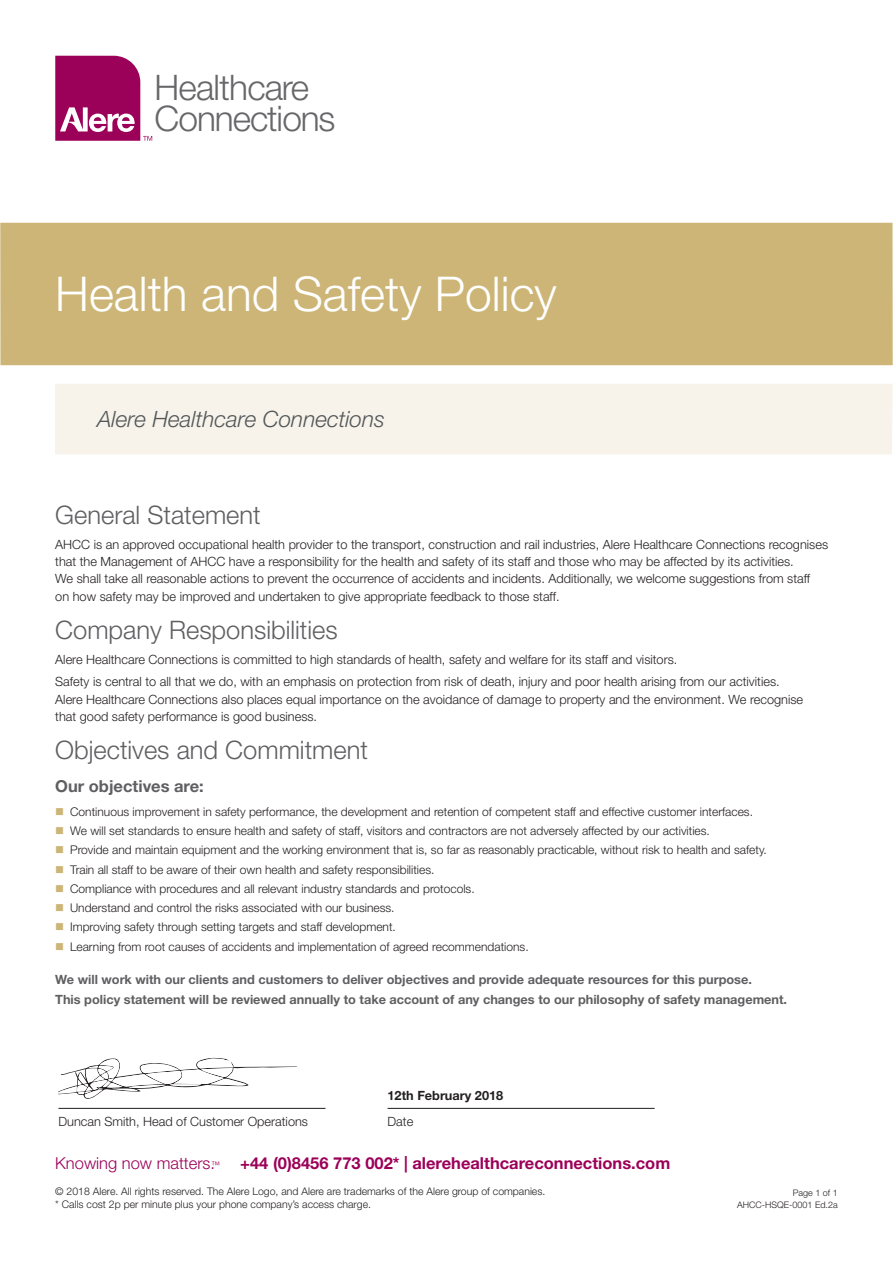
<style>
.page{position:relative;width:893px;height:1263px;background:#fff}
.page>*{position:absolute;margin:0;border:0;box-sizing:border-box;transform-origin:0 0}
.t1{font:300 48px "Helvetica Neue LT Std";color:#fff}
.t2{font:300 35.25px/31.8px "Helvetica Neue LT Std";letter-spacing:-.03em;color:#67676a}
.t3{font:300 25.5px "Helvetica Neue LT Std";color:#5f5f62}
.t4{font:italic 300 22.5px "Helvetica Neue LT Std";color:#535759}
.t5{font:700 16.5px "Helvetica Neue LT Std";color:#9c0159}
.t6{font:700 16.5px "Helvetica Neue LT Std";color:#5f5f62}
.t7{font:300 12.75px/17.2px "Helvetica Neue LT Std";color:#231f20}
.t8{font:700 12.75px/20.7px "Helvetica Neue LT Std";color:#5f5f62}
.t9{font:700 12.75px "Helvetica Neue LT Std";color:#231f20}
.t10{font:300 12px/19.4px "Helvetica Neue LT Std";color:#231f20}
.t11{font:300 10.5px/13.5px "Helvetica Neue LT Std";color:#231f20}
.t12{font:300 9px "Helvetica Neue LT Std";color:#231f20}
.s1{font-weight:300}
.s2{font-weight:300;font-size:9px}
</style>
<div class="page">
<div style="left:0;top:223px;width:893px;height:142px;background:#ccb576"></div>
<div style="left:55px;top:384px;width:838px;height:70px;background:#f7f3ea"></div>
<svg style="left:55px;top:56px;width:97px;height:85px"></svg>
<hr style="left:388px;top:1108px;width:267px;height:1px;background:#231f20">
<hr style="left:58px;top:1108px;width:267px;height:1px;background:#231f20">
<svg style="left:58px;top:1058px;width:239px;height:41px"></svg>
<h2 class="t2" style="left:154px;top:70px;width:183px">Healthcare<br>Connections</h2>
<h1 class="t1" style="left:55px;top:265px;width:503px">Health and Safety Policy</h1>
<h3 class="t4" style="left:97px;top:406px;width:289px">Alere Healthcare Connections</h3>
<h3 class="t3" style="left:55px;top:499px;width:207px">General Statement</h3>
<p class="t7" style="left:55px;top:535px;width:774px">AHCC is an approved occupational health provider to the transport, construction and rail industries, Alere Healthcare Connections recognises that the Management of AHCC have a responsibility for the health and safety of its staff and those who may be affected by its activities.<br>We shall take all reasonable actions to prevent the occurrence of accidents and incidents. Additionally, we welcome suggestions from staff<br>on how safety may be improved and undertaken to give appropriate feedback to those staff.</p>
<h3 class="t3" style="left:55px;top:614px;width:284px">Company Responsibilities</h3>
<p class="t7" style="left:55px;top:648px;width:726px;line-height:22.4px">Alere Healthcare Connections is committed to high standards of health, safety and welfare for its staff and visitors.<br>Safety is central to all that we do, with an emphasis on protection from risk of death, injury and poor health arising from our activities.</p>
<p class="t7" style="left:55px;top:690px;width:749px">Alere Healthcare Connections also places equal importance on the avoidance of damage to property and the environment. We recognise that good safety performance is good business.</p>
<h3 class="t3" style="left:55px;top:735px;width:314px">Objectives and Commitment</h3>
<p class="t6" style="left:55px;top:776px;width:150px">Our objectives are:</p>
<p class="t10" style="left:70px;top:801px;width:698px">Continuous improvement in safety performance, the development and retention of competent staff and effective customer interfaces.<br>We will set standards to ensure health and safety of staff, visitors and contractors are not adversely affected by our activities.<br>Provide and maintain equipment and the working environment that is, so far as reasonably practicable, without risk to health and safety.<br>Train all staff to be aware of their own health and safety responsibilities.<br>Compliance with procedures and all relevant industry standards and protocols.<br>Understand and control the risks associated with our business.<br>Improving safety through setting targets and staff development.<br>Learning from root causes of accidents and implementation of agreed recommendations.</p>
<p class="t8" style="left:55px;top:968px;width:733px">We will work with our clients and customers to deliver objectives and provide adequate resources for this purpose.<br>This policy statement will be reviewed annually to take account of any changes to our philosophy of safety management.</p>
<p class="t7" style="left:58px;top:1113px;width:251px">Duncan Smith, Head of Customer Operations</p>
<p class="t9" style="left:388px;top:1088px;width:117px">12th February 2018</p>
<p class="t7" style="left:388px;top:1113px;width:27px">Date</p>
<p class="t5" style="left:55px;top:1153px;width:616px"><span class="s1">Knowing now matters.</span><span class="s2">™</span> +44 (0)8456 773 002* | alerehealthcareconnections.com</p>
<p class="t11" style="left:55px;top:1184px;width:492px">© 2018 Alere. All rights reserved. The Alere Logo, and Alere are trademarks of the Alere group of companies. * Calls cost 2p per minute plus your phone company’s access charge.</p>
<p class="t12" style="left:793px;top:1187px;width:46px">Page 1 of 1</p>
<p class="t12" style="left:737px;top:1199px;width:102px">AHCC-HSQE-0001 Ed.2a</p>
</div>
